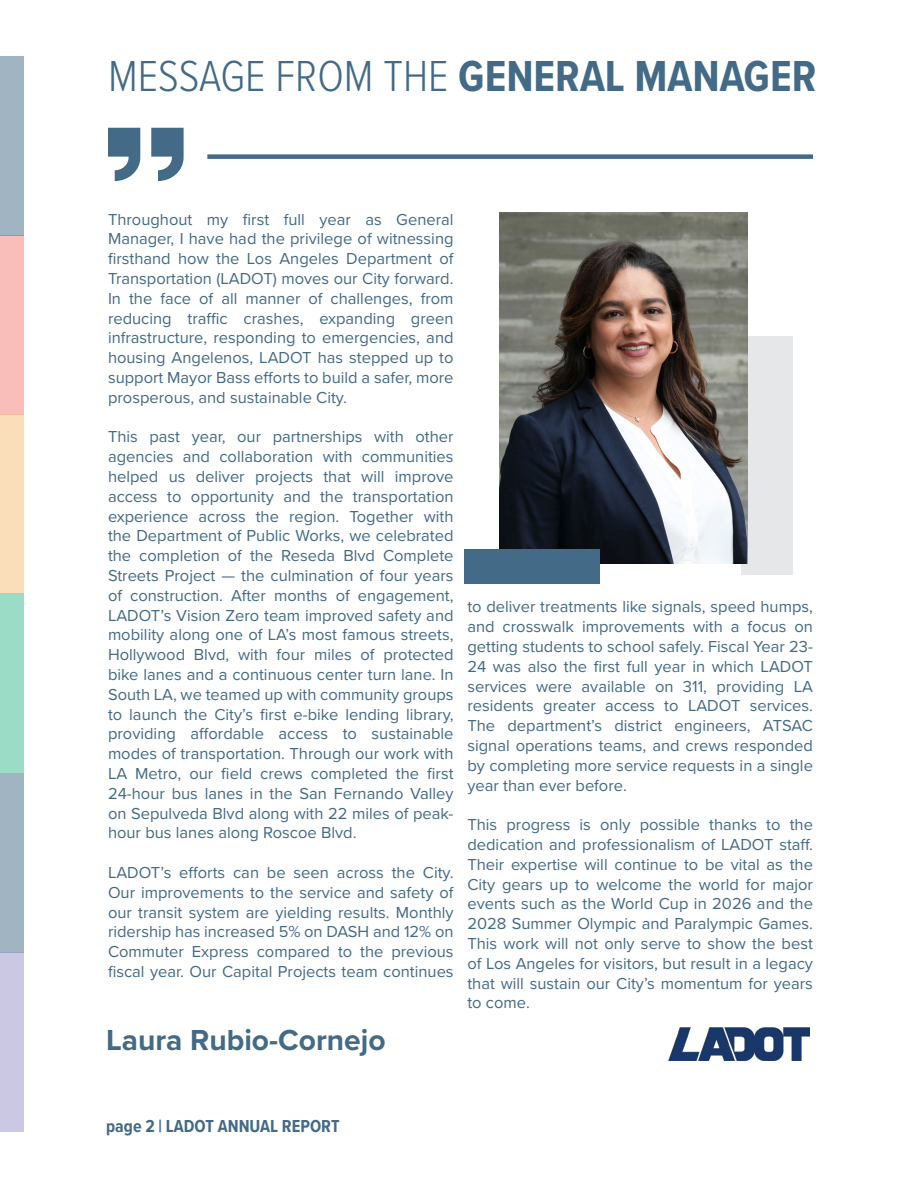
<style>
.page{position:relative;width:918px;height:1188px;background:#fff}
.page>*{position:absolute;margin:0;border:0;box-sizing:border-box;transform-origin:0 0}
.t1{font:300 45px "Proxima Nova Cond";color:#436a86}
.t2{font:700 30px "Proxima Nova";color:#436a86}
.t3{font:700 18px "Proxima Nova Cond";color:#436a86}
.t4{font:16.5px/19.8px "Proxima Nova";color:#436a86;text-align:justify}
.s1{font-weight:700}
</style>
<div class="page">
<div style="left:0;top:235px;width:24px;height:179px;background:#f9beb9"></div>
<div style="left:0;top:56px;width:24px;height:179px;background:#a1b4c2"></div>
<div style="left:0;top:594px;width:24px;height:179px;background:#9adcc5"></div>
<div style="left:0;top:773px;width:24px;height:180px;background:#a1b4c2"></div>
<div style="left:0;top:953px;width:24px;height:179px;background:#cac8e3"></div>
<div style="left:0;top:414px;width:24px;height:180px;background:#f9deb9"></div>
<div style="left:742px;top:336px;width:51px;height:239px;background:#e6e7e9"></div>
<div style="left:207px;top:154px;width:606px;height:5px;background:#436a86"></div>
<img style="left:500px;top:213px;width:248px;height:350px">
<div style="left:464px;top:549px;width:136px;height:35px;background:#436a86"></div>
<img style="left:669px;top:1027px;width:141px;height:33px">
<svg style="left:108px;top:128px;width:32px;height:53px"></svg>
<svg style="left:151px;top:128px;width:33px;height:53px"></svg>
<p class="t1" style="left:108px;top:43px;width:710px">MESSAGE FROM THE <span class="s1">GENERAL MANAGER</span></p>
<p class="t4" style="left:108px;top:208px;width:347px">Throughout my first full year as General Manager, I have had the privilege of witnessing firsthand how the Los Angeles Department of Transportation (LADOT) moves our City forward.<br>In the face of all manner of challenges, from reducing traffic crashes, expanding green infrastructure, responding to emergencies, and housing Angelenos, LADOT has stepped up to support Mayor Bass efforts to build a safer, more prosperous, and sustainable City.</p>
<p class="t4" style="left:108px;top:426px;width:347px">This past year, our partnerships with other agencies and collaboration with communities helped us deliver projects that will improve access to opportunity and the transportation experience across the region. Together with the Department of Public Works, we celebrated the completion of the Reseda Blvd Complete Streets Project — the culmination of four years of construction. After months of engagement, LADOT’s Vision Zero team improved safety and mobility along one of LA’s most famous streets, Hollywood Blvd, with four miles of protected bike lanes and a continuous center turn lane. In South LA, we teamed up with community groups to launch the City’s first e-bike lending library, providing affordable access to sustainable modes of transportation. Through our work with LA Metro, our field crews completed the first 24-hour bus lanes in the San Fernando Valley on Sepulveda Blvd along with 22 miles of peak&shy;hour bus lanes along Roscoe Blvd.</p>
<p class="t4" style="left:108px;top:862px;width:347px">LADOT’s efforts can be seen across the City.<br>Our improvements to the service and safety of our transit system are yielding results. Monthly ridership has increased 5% on DASH and 12% on Commuter Express compared to the previous fiscal year. Our Capital Projects team continues</p>
<p class="t2" style="left:106px;top:1018px;width:281px">Laura Rubio-Cornejo</p>
<p class="t4" style="left:467px;top:596px;width:347px">to deliver treatments like signals, speed humps, and crosswalk improvements with a focus on getting students to school safely. Fiscal Year 23- 24 was also the first full year in which LADOT services were available on 311, providing LA residents greater access to LADOT services.<br>The department’s district engineers, ATSAC signal operations teams, and crews responded by completing more service requests in a single year than ever before.</p>
<p class="t4" style="left:467px;top:814px;width:347px">This progress is only possible thanks to the dedication and professionalism of LADOT staff.<br>Their expertise will continue to be vital as the City gears up to welcome the world for major events such as the World Cup in 2026 and the 2028 Summer Olympic and Paralympic Games.<br>This work will not only serve to show the best of Los Angeles for visitors, but result in a legacy that will sustain our City’s momentum for years to come.</p>
<p class="t3" style="left:106px;top:1113px;width:235px">page 2 | LADOT ANNUAL REPORT</p>
</div>
